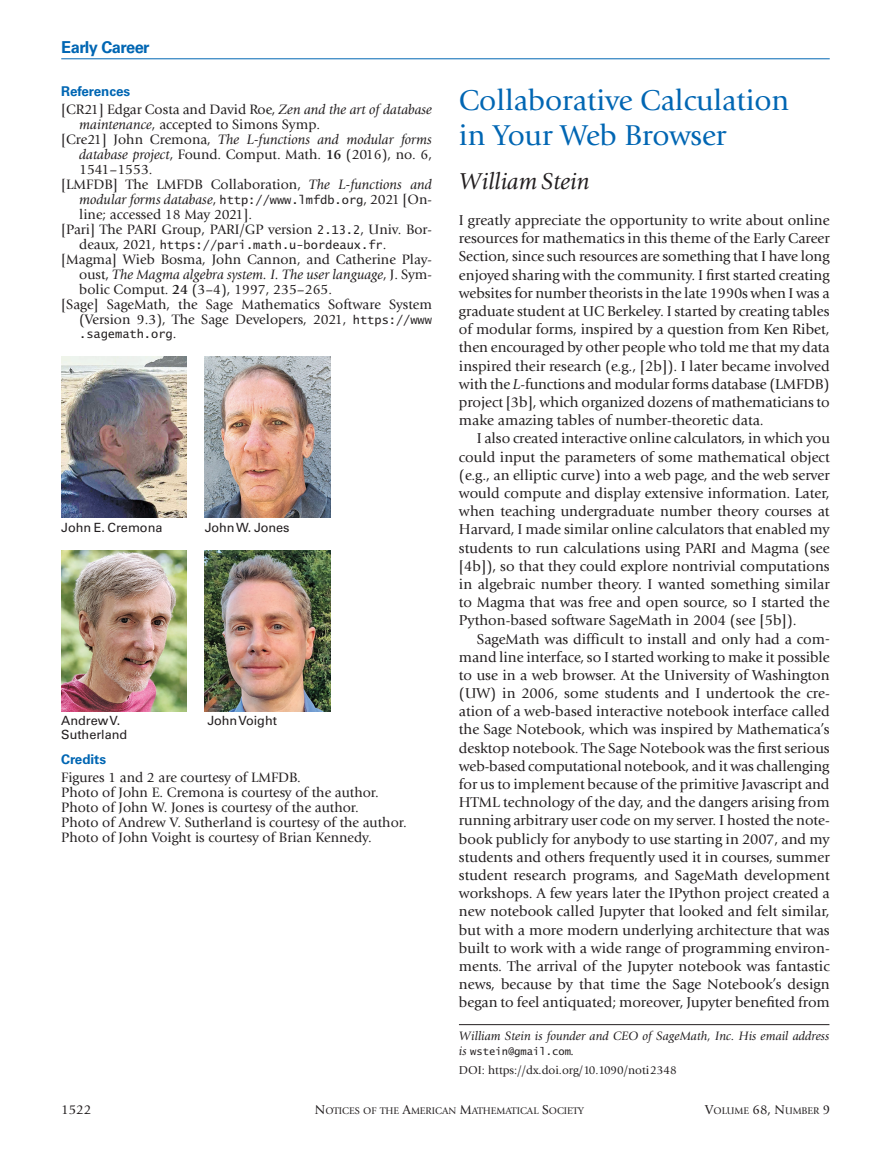
<style>
.page{position:relative;width:891px;height:1161px;background:#fff}
.page>*{position:absolute;margin:0;border:0;box-sizing:border-box;transform-origin:0 0}
.t1{font:29.85px/34.7px "Giovanni Std";letter-spacing:-.005em;color:#0166b3}
.t2{font:italic 23.85px "Giovanni Std";letter-spacing:-.005em;color:#231f20}
.t3{font:700 16.5px "Univers LT Std";letter-spacing:-.03em;color:#0166b3}
.t4{font:15px/18.1px "Giovanni Std";color:#231f20;text-align:justify}
.t5{font:14.25px/15px "Giovanni Std";color:#231f20}
.t6{font:italic 14.25px "Giovanni Std";color:#231f20}
.t7{font:700 13.5px "Univers LT Std";letter-spacing:-.005em;color:#0166b3}
.t8{font:13.5px "Giovanni Std";color:#231f20}
.t9{font:italic 12.75px "Giovanni Std";color:#231f20}
.t10{font:12.75px/14.2px "Univers LT Std";letter-spacing:-.005em;color:#231f20}
.t11{font:12px "Lucida Sans Typewriter";color:#231f20}
.t12{font:12px "Giovanni Std";color:#231f20}
.t13{font:10.5px "Lucida Sans Typewriter";color:#231f20}
.t14{font:10.05px "Giovanni Std";color:#231f20}
.s1{font-style:italic}
.s2{font-style:normal}
.s3{font-weight:700}
.s4{font-family:"Lucida Sans Typewriter";font-style:normal;font-size:12px}
.s5{font-family:"Lucida Sans Typewriter";font-size:12px}
.s6{font-family:"Giovanni Std";font-size:14.25px}
.s7{font-family:"Giovanni Std";font-style:italic;font-size:12.75px}
.s8{font-size:13.5px}
</style>
<div class="page">
<hr style="left:61px;top:58px;width:769px;height:1px;background:#0166b3">
<img style="left:61px;top:550px;width:126px;height:162px">
<img style="left:205px;top:357px;width:125px;height:161px">
<img style="left:61px;top:357px;width:126px;height:161px">
<img style="left:205px;top:550px;width:125px;height:162px">
<hr style="left:459px;top:1024px;width:370px;height:1px;background:#231f20">
<p class="t3" style="left:61px;top:38px;width:90px">Early Career</p>
<p class="t7" style="left:61px;top:84px;width:70px">References</p>
<p class="t5" style="left:61px;top:102px;width:372px">[CR21] Edgar Costa and David Roe, <span class="s1">Zen and the art of database</span></p>
<p class="t5" style="left:79px;top:117px;width:243px"><span class="s1">maintenance</span>, accepted to Simons Symp.</p>
<p class="t6" style="left:61px;top:132px;width:372px"><span class="s2">[Cre21] John Cremona,</span> The L-functions and modular forms</p>
<p class="t5" style="left:79px;top:147px;width:354px"><span class="s1">database project</span>, Found. Comput. Math. <span class="s3">16</span> (2016), no. 6,</p>
<p class="t5" style="left:79px;top:162px;width:75px">1541–1553.</p>
<p class="t5" style="left:61px;top:177px;width:372px">[LMFDB] The LMFDB Collaboration, <span class="s1">The L-functions and</span></p>
<p class="t6" style="left:79px;top:191px;width:354px">modular forms database<span class="s2">,</span> <span class="s4">http://www.lmfdb.org</span><span class="s2">, 2021 [On-</span></p>
<p class="t5" style="left:79px;top:207px;width:175px">line; accessed 18 May 2021].</p>
<p class="t5" style="left:61px;top:222px;width:372px">[Pari] The PARI Group, PARI/GP version <span class="s5">2.13.2</span>, Univ. Bor-</p>
<p class="t11" style="left:79px;top:238px;width:309px"><span class="s6">deaux, 2021,</span> https://pari.math.u-bordeaux.fr<span class="s6">.</span></p>
<p class="t5" style="left:61px;top:252px;width:372px">[Magma] Wieb Bosma, John Cannon, and Catherine Play-</p>
<p class="t6" style="left:79px;top:266px;width:354px"><span class="s2">oust,</span> The Magma algebra system. I. The user language<span class="s2">, J. Sym-</span></p>
<p class="t5" style="left:79px;top:282px;width:254px">bolic Comput. <span class="s3">24</span> (3–4), 1997, 235–265.</p>
<p class="t5" style="left:61px;top:297px;width:372px">[Sage] SageMath, the Sage Mathematics Software System</p>
<p class="t5" style="left:79px;top:312px;width:354px">(Version 9.3), The Sage Developers, 2021, <span class="s5">https://www</span></p>
<p class="t11" style="left:79px;top:327px;width:99px">.sagemath.org<span class="s6">.</span></p>
<p class="t10" style="left:61px;top:520px;width:103px">John E. Cremona</p>
<p class="t10" style="left:205px;top:520px;width:86px">John W. Jones</p>
<p class="t10" style="left:61px;top:714px;width:67px">Andrew V.<br>Sutherland</p>
<p class="t10" style="left:207px;top:714px;width:71px">John Voight</p>
<p class="t7" style="left:61px;top:752px;width:46px">Credits</p>
<p class="t5" style="left:61px;top:770px;width:347px">Figures 1 and 2 are courtesy of LMFDB.<br>Photo of John E. Cremona is courtesy of the author.<br>Photo of John W. Jones is courtesy of the author.<br>Photo of Andrew V. Sutherland is courtesy of the author.<br>Photo of John Voight is courtesy of Brian Kennedy.</p>
<h1 class="t1" style="left:459px;top:83px;width:332px">Collaborative Calculation in Your Web Browser</h1>
<h2 class="t2" style="left:459px;top:168px;width:132px">William Stein</h2>
<p class="t4" style="left:459px;top:211px;width:372px">I greatly appreciate the opportunity to write about online resources for mathematics in this theme of the Early Career Section, since such resources are something that I have long enjoyed sharing with the community. I first started creating websites for number theorists in the late 1990s when I was a graduate student at UC Berkeley. I started by creating tables of modular forms, inspired by a question from Ken Ribet, then encouraged by other people who told me that my data inspired their research (e.g., [2b]). I later became involved with the <span class="s1">L</span>-functions and modular forms database (LMFDB) project [3b], which organized dozens of mathematicians to make amazing tables of number-theoretic data.</p>
<p class="t4" style="left:459px;top:429px;width:373px;text-indent:18px">I also created interactive online calculators, in which you could input the parameters of some mathematical object (e.g., an elliptic curve) into a web page, and the web server would compute and display extensive information. Later, when teaching undergraduate number theory courses at Harvard, I made similar online calculators that enabled my students to run calculations using PARI and Magma (see [4b]), so that they could explore nontrivial computations in algebraic number theory. I wanted something similar to Magma that was free and open source, so I started the Python-based software SageMath in 2004 (see [5b]).</p>
<p class="t4" style="left:459px;top:630px;width:372px;text-indent:18px">SageMath was difficult to install and only had a com&shy;mand line interface, so I started working to make it possible to use in a web browser. At the University of Washington (UW) in 2006, some students and I undertook the cre&shy;ation of a web-based interactive notebook interface called the Sage Notebook, which was inspired by Mathematica’s desktop notebook. The Sage Notebook was the first serious web-based computational notebook, and it was challenging for us to implement because of the primitive Javascript and HTML technology of the day, and the dangers arising from running arbitrary user code on my server. I hosted the note&shy;book publicly for anybody to use starting in 2007, and my students and others frequently used it in courses, summer student research programs, and SageMath development workshops. A few years later the IPython project created a new notebook called Jupyter that looked and felt similar, but with a more modern underlying architecture that was built to work with a wide range of programming environ&shy;ments. The arrival of the Jupyter notebook was fantastic news, because by that time the Sage Notebook’s design began to feel antiquated; moreover, Jupyter benefited from</p>
<p class="t9" style="left:459px;top:1029px;width:372px">William Stein is founder and CEO of SageMath, Inc. His email address</p>
<p class="t13" style="left:459px;top:1045px;width:117px"><span class="s7">is</span> wstein@gmail.com<span class="s7">.</span></p>
<p class="t12" style="left:459px;top:1064px;width:219px">DOI: https://dx.doi.org/10.1090/noti2348</p>
<p class="t8" style="left:61px;top:1102px;width:31px">1522</p>
<p class="t14" style="left:315px;top:1105px;width:271px"><span class="s8">N</span>OTICES OF THE <span class="s8">A</span>MERICAN <span class="s8">M</span>ATHEMATICAL <span class="s8">S</span>OCIETY</p>
<p class="t14" style="left:705px;top:1105px;width:127px"><span class="s8">V</span>OLUME <span class="s8">68, N</span>UMBER <span class="s8">9</span></p>
</div>
